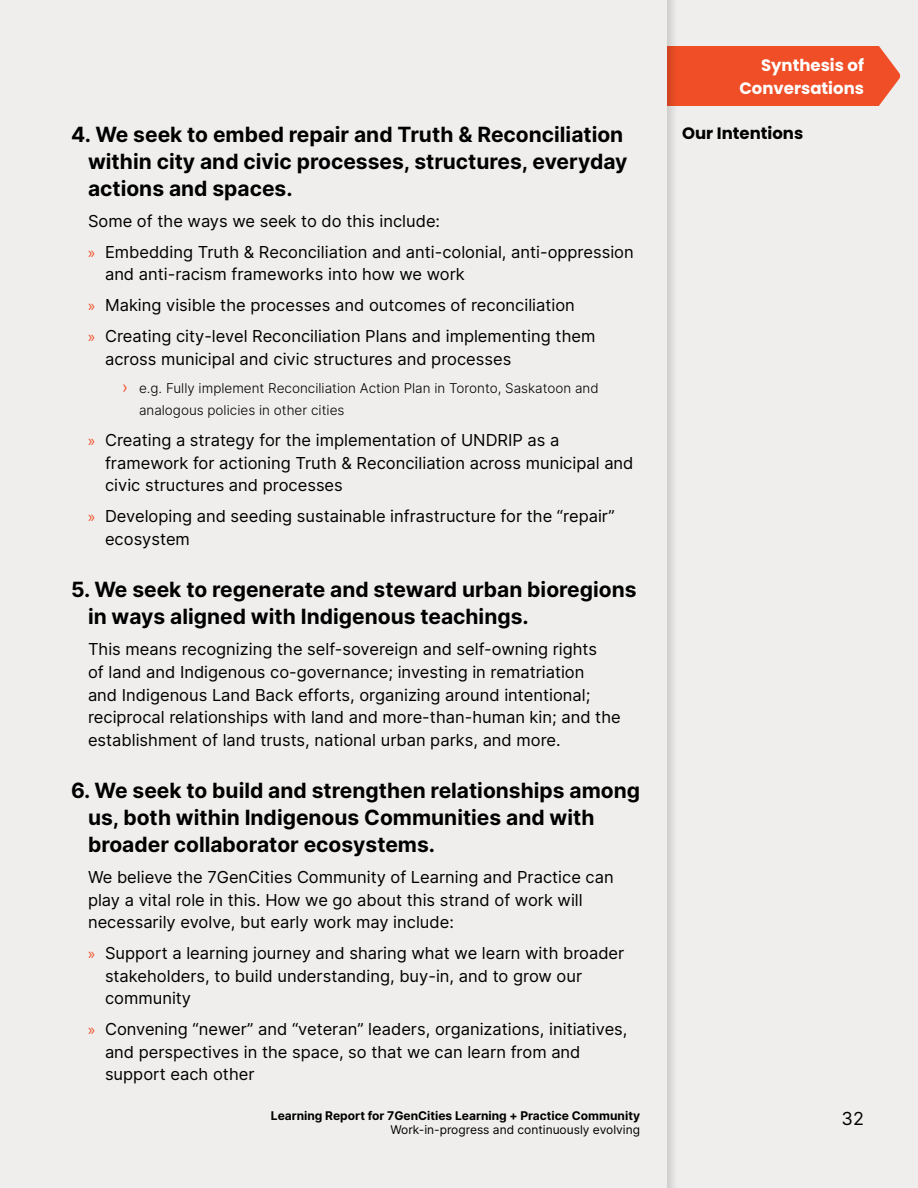
<style>
.page{position:relative;width:918px;height:1188px;background:#efeeed}
.page>*{position:absolute;margin:0;border:0;box-sizing:border-box;transform-origin:0 0}
.t1{font:700 21px/27px "Inter";color:#000}
.t2{font:18px "Inter";color:#000}
.t3{font:16.5px/22.5px "Inter";color:#000}
.t4{font:700 16.5px/22.5px "Poppins";color:#fff;text-align:right}
.t5{font:700 16.5px "Poppins";color:#000}
.t6{font:300 13.5px/22.5px "Inter";color:#000}
.t7{font:700 12px "Inter";color:#000}
.t8{font:12px "Inter";color:#000}
.s1{font-family:"Myriad Pro";color:#f04e26}
.s2{font-weight:400;font-size:16.5px;color:#f04e26}
</style>
<div class="page">
<div style="left:667px;top:46px;width:212px;height:60px;background:#f04e26"></div>
<svg style="left:879px;top:46px;width:21px;height:60px"></svg>
<p class="t1" style="left:88px;top:120px;width:541px;text-indent:-17px">4. We seek to embed repair and Truth &amp; Reconciliation within city and civic processes, structures, everyday actions and spaces.</p>
<p class="t3" style="left:88px;top:205px;width:547px;line-height:31px">Some of the ways we seek to do this include:<br><span class="s1">»</span> Embedding Truth &amp; Reconciliation and anti-colonial, anti-oppression</p>
<p class="t3" style="left:88px;top:259px;width:509px;line-height:31px;text-indent:17px">and anti-racism frameworks into how we work<br><span class="s1">»</span> Making visible the processes and outcomes of reconciliation<br><span class="s1">»</span> Creating city-level Reconciliation Plans and implementing them</p>
<p class="t3" style="left:105px;top:347px;width:408px">across municipal and civic structures and processes</p>
<p class="t6" style="left:139px;top:377px;width:461px;text-indent:-17px"><span class="s2">›</span> e.g. Fully implement Reconciliation Action Plan in Toronto, Saskatoon and analogous policies in other cities</p>
<p class="t3" style="left:105px;top:429px;width:530px;text-indent:-17px"><span class="s1">»</span> Creating a strategy for the implementation of UNDRIP as a framework for actioning Truth &amp; Reconciliation across municipal and civic structures and processes</p>
<p class="t3" style="left:105px;top:505px;width:511px;text-indent:-17px"><span class="s1">»</span> Developing and seeding sustainable infrastructure for the “repair” ecosystem</p>
<p class="t1" style="left:88px;top:576px;width:550px;text-indent:-17px">5. We seek to regenerate and steward urban bioregions in ways aligned with Indigenous teachings.</p>
<p class="t3" style="left:88px;top:638px;width:534px">This means recognizing the self-sovereign and self-owning rights<br>of land and Indigenous co-governance; investing in rematriation<br>and Indigenous Land Back efforts, organizing around intentional; reciprocal relationships with land and more-than-human kin; and the establishment of land trusts, national urban parks, and more.</p>
<p class="t1" style="left:88px;top:776px;width:554px;text-indent:-17px">6. We seek to build and strengthen relationships among us, both within Indigenous Communities and with broader collaborator ecosystems.</p>
<p class="t3" style="left:88px;top:865px;width:527px">We believe the 7GenCities Community of Learning and Practice can play a vital role in this. How we go about this strand of work will necessarily evolve, but early work may include:</p>
<p class="t3" style="left:105px;top:941px;width:521px;text-indent:-17px"><span class="s1">»</span> Support a learning journey and sharing what we learn with broader stakeholders, to build understanding, buy-in, and to grow our community</p>
<p class="t3" style="left:105px;top:1017px;width:524px;text-indent:-17px"><span class="s1">»</span> Convening “newer” and “veteran” leaders, organizations, initiatives, and perspectives in the space, so that we can learn from and support each other</p>
<p class="t7" style="left:271px;top:1107px;width:371px">Learning Report for 7GenCities Learning + Practice Community</p>
<p class="t8" style="left:390px;top:1121px;width:251px">Work-in-progress and continuously evolving</p>
<p class="t4" style="left:739px;top:54px;width:126px">Synthesis of<br>Conversations</p>
<p class="t5" style="left:682px;top:123px;width:123px">Our Intentions</p>
<p class="t2" style="left:842px;top:1106px;width:24px">32</p>
</div>
